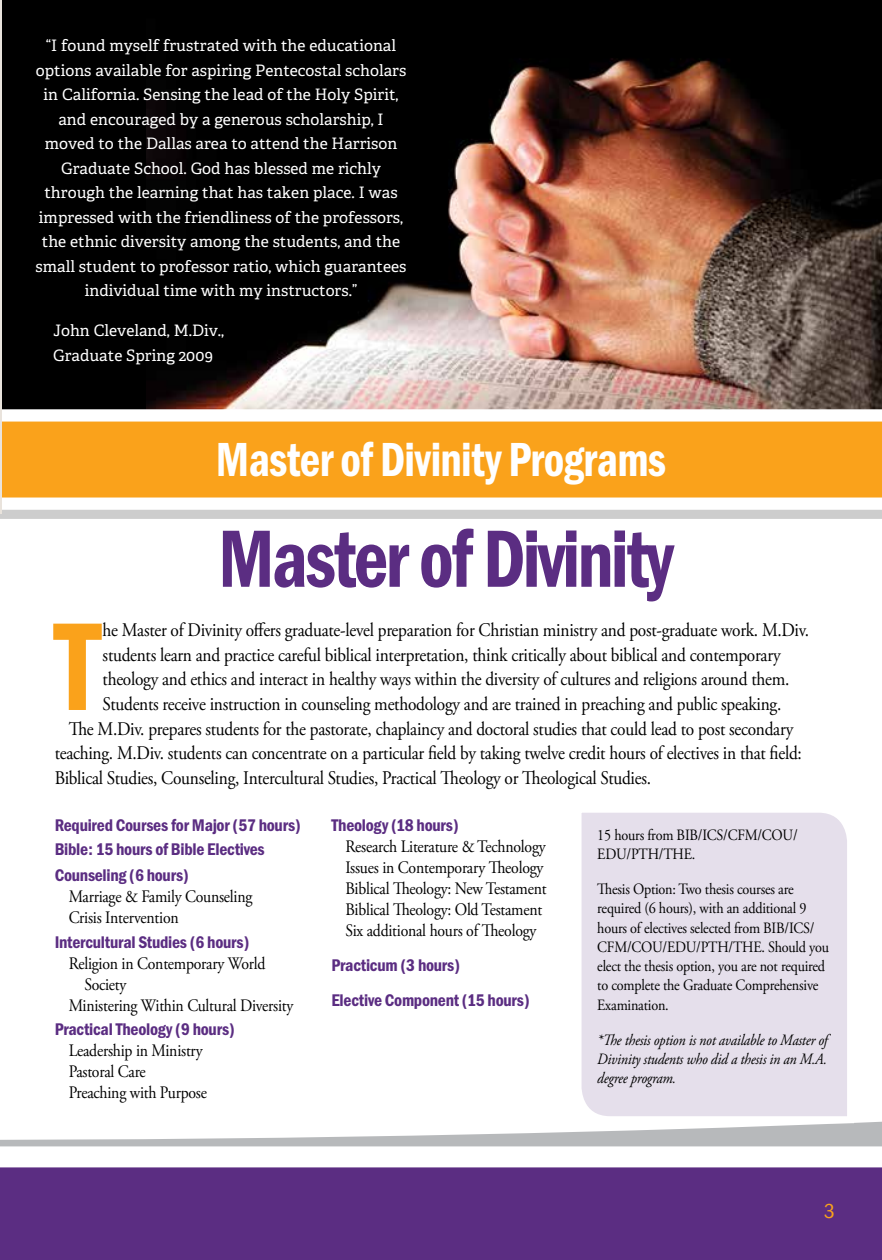
<style>
.page{position:relative;width:882px;height:1260px;background:#fff}
.page>*{position:absolute;margin:0;border:0;box-sizing:border-box;transform-origin:0 0}
.t1{font:129.5px "Franklin Gothic URW Con Dem";color:#faa21b;scale:.9 1}
.t2{font:84px "Franklin Gothic URW Con Dem";letter-spacing:-.035em;color:#5b2d82;scale:.9 1}
.t3{font:49.52px "Franklin Gothic URW Con Dem";letter-spacing:-.015em;color:#fff;scale:.9 1}
.t4{font:21px "Franklin Gothic URW Con Boo";color:#faa21b}
.t5{font:19.25px "Adobe Garamond Pro";letter-spacing:-.015em;color:#000;scale:.9 1}
.t6{font:17.5px/21px "Adobe Garamond Pro";letter-spacing:-.015em;color:#000;scale:.9 1}
.t7{font:17.5px/24.5px "Franklin Gothic URW Con Dem";letter-spacing:-.015em;color:#5b2d82}
.t8{font:15.75px/24.5px "Adelle";color:#fff;text-align:center}
.t9{font:15.75px/19.2px "Adobe Garamond Pro";letter-spacing:-.015em;color:#000;scale:.9 1}
.t10{font:italic 15.75px/19.2px "Adobe Garamond Pro";letter-spacing:-.015em;color:#000;text-align:justify;scale:.9 1}
</style>
<div class="page">
<svg style="left:0;top:1121px;width:882px;height:25px;fill:#b7b9bb"></svg>
<svg style="left:0;top:1146px;width:882px;height:114px"></svg>
<div style="left:1px;top:0;width:881px;height:440px;background:#000"></div>
<img style="left:146px;top:58px;width:736px;height:345px">
<div style="left:0;top:418px;width:882px;height:100px;background:#cdcdcd"></div>
<svg style="left:0;top:403px;width:882px;height:111px;background:#f3b559"></svg>
<hr style="left:0;top:0;width:1px;height:513px;background:#e9e3dc">
<svg style="left:571px;top:813px;width:287px;height:314px;background:#e7e2ec"></svg>
<p class="t8" style="left:36px;top:33px;width:372px">“I found myself frustrated with the educational options available for aspiring Pentecostal scholars in California. Sensing the lead of the Holy Spirit, and encouraged by a generous scholarship, I moved to the Dallas area to attend the Harrison Graduate School. God has blessed me richly through the learning that has taken place. I was impressed with the friendliness of the professors, the ethnic diversity among the students, and the small student to professor ratio, which guarantees individual time with my instructors.”</p>
<p class="t8" style="left:53px;top:318px;width:173px;text-align:left">John Cleveland, M.Div.,<br>Graduate Spring 2009</p>
<h3 class="t3" style="left:216px;top:426px;width:502px">Master of Divinity Programs</h3>
<h2 class="t2" style="left:218px;top:503px;width:507px">Master of Divinity</h2>
<h1 class="t1" style="left:55px;top:580px;width:52px">T</h1>
<p class="t5" style="left:103px;top:619px;width:786px">he Master of Divinity offers graduate-level preparation for Christian ministry and post-graduate work. M.Div.</p>
<p class="t5" style="left:103px;top:643px;width:755px">students learn and practice careful biblical interpretation, think critically about biblical and contemporary</p>
<p class="t5" style="left:103px;top:668px;width:765px">theology and ethics and interact in healthy ways within the diversity of cultures and religions around them.</p>
<p class="t5" style="left:103px;top:692px;width:756px">Students receive instruction in counseling methodology and are trained in preaching and public speaking.</p>
<p class="t5" style="left:69px;top:717px;width:807px">The M.Div. prepares students for the pastorate, chaplaincy and doctoral studies that could lead to post secondary</p>
<p class="t5" style="left:55px;top:741px;width:832px">teaching. M.Div. students can concentrate on a particular field by taking twelve credit hours of electives in that field:</p>
<p class="t5" style="left:55px;top:766px;width:664px">Biblical Studies, Counseling, Intercultural Studies, Practical Theology or Theological Studies.</p>
<p class="t7" style="left:55px;top:812px;width:248px">Required Courses for Major (57 hours)<br>Bible: 15 hours of Bible Electives</p>
<p class="t7" style="left:55px;top:863px;width:136px">Counseling (6 hours)</p>
<p class="t6" style="left:69px;top:887px;width:206px">Marriage &amp; Family Counseling<br>Crisis Intervention</p>
<p class="t7" style="left:55px;top:929px;width:196px">Intercultural Studies (6 hours)</p>
<p class="t6" style="left:69px;top:953px;width:220px">Religion in Contemporary World</p>
<p class="t6" style="left:84px;top:974px;width:48px">Society</p>
<p class="t6" style="left:69px;top:995px;width:251px">Ministering Within Cultural Diversity</p>
<p class="t7" style="left:55px;top:1017px;width:182px">Practical Theology (9 hours)</p>
<p class="t6" style="left:69px;top:1041px;width:155px">Leadership in Ministry<br>Pastoral Care<br>Preaching with Purpose</p>
<p class="t7" style="left:331px;top:812px;width:129px">Theology (18 hours)</p>
<p class="t6" style="left:345px;top:836px;width:225px">Research Literature &amp; Technology Issues in Contemporary Theology Biblical Theology: New Testament Biblical Theology: Old Testament Six additional hours of Theology</p>
<p class="t7" style="left:331px;top:947px;width:200px;line-height:35px">Practicum (3 hours)<br>Elective Component (15 hours)</p>
<p class="t9" style="left:597px;top:826px;width:224px">15 hours from BIB/ICS/CFM/COU/<br>EDU/PTH/THE.</p>
<p class="t9" style="left:597px;top:880px;width:259px">Thesis Option: Two thesis courses are required (6 hours), with an additional 9 hours of electives selected from BIB/ICS/ CFM/COU/EDU/PTH/THE. Should you elect the thesis option, you are not required to complete the Graduate Comprehensive Examination.</p>
<p class="t10" style="left:597px;top:1030px;width:257px">*The thesis option is not available to Master of Divinity students who did a thesis in an M.A. degree program.</p>
<p class="t4" style="left:824px;top:1199px;width:12px">3</p>
</div>
